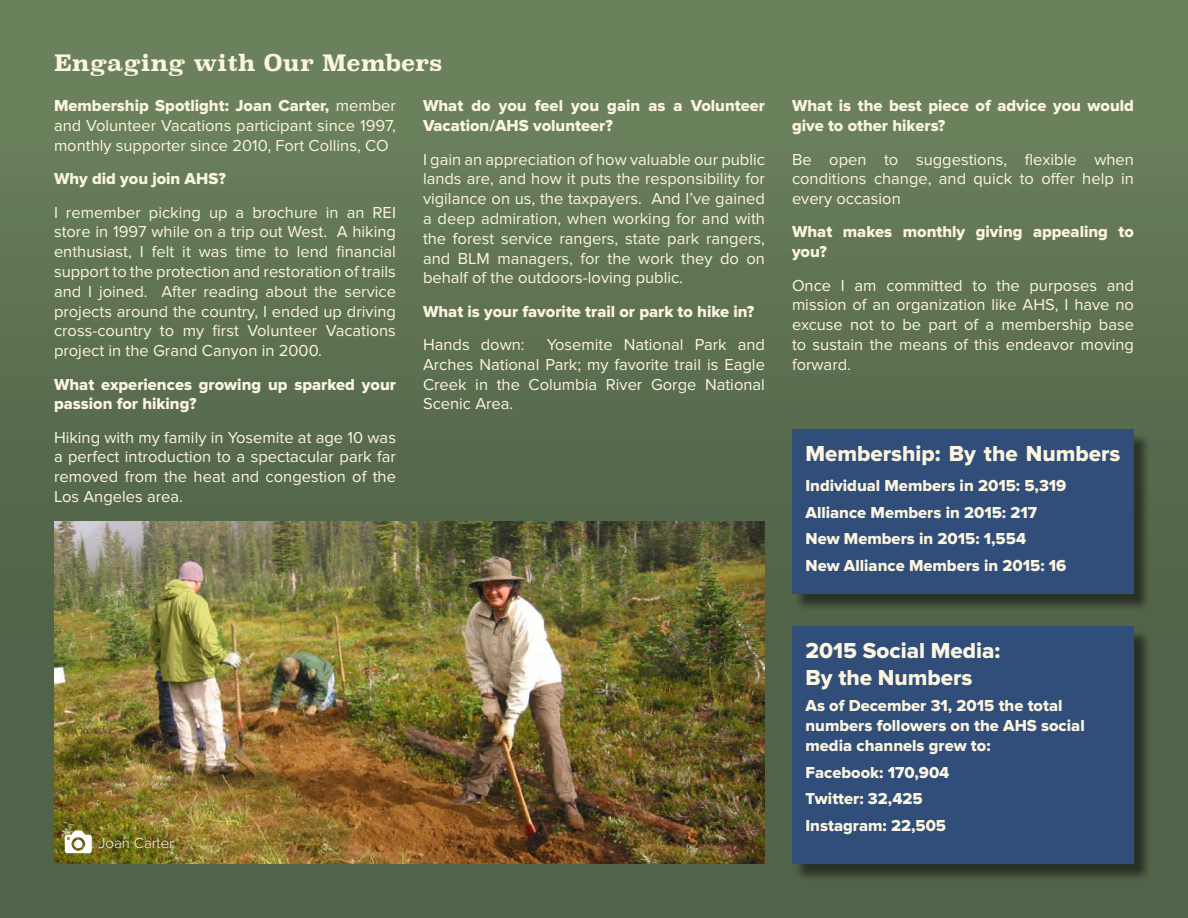
<style>
.page{position:relative;width:1188px;height:918px;background:#fff}
.page>*{position:absolute;margin:0;border:0;box-sizing:border-box;transform-origin:0 0}
.t1{font:22.5px/27px "Proxima Nova Extrabld";color:#fcf5e1}
.t2{font:700 22.5px "Superclarendon";color:#fcf5e1}
.t3{font:16.5px/19.8px "Proxima Nova";color:#fcf5e1;text-align:justify}
.t4{font:16.5px/19.8px "Proxima Nova Extrabld";color:#fcf5e1}
.t5{font:300 15px "Proxima Nova";color:#fcf5e1}
.s1{font-family:"Proxima Nova"}
</style>
<div class="page">
<div style="left:0;top:0;width:1188px;height:918px;background:linear-gradient(to bottom,#6b815b,#4a5b43)"></div>
<img style="left:54px;top:522px;width:711px;height:342px">
<svg style="left:65px;top:831px;width:22px;height:22px"></svg>
<div style="left:74px;top:840px;width:9px;height:8px;background:#fff;border-radius:50%"></div>
<div style="left:87px;top:826px;width:98px;height:34px;background:#000;opacity:.5"></div>
<div style="left:794px;top:432px;width:357px;height:179px;background:#000;opacity:.5"></div>
<div style="left:792px;top:430px;width:342px;height:164px;background:#304e79"></div>
<div style="left:794px;top:628px;width:357px;height:253px;background:#000;opacity:.5"></div>
<div style="left:792px;top:627px;width:342px;height:237px;background:#304e79"></div>
<h1 class="t2" style="left:54px;top:54px;width:390px">Engaging with Our Members</h1>
<p class="t4" style="left:54px;top:97px;width:344px">Membership Spotlight: Joan Carter, <span class="s1">member</span></p>
<p class="t3" style="left:54px;top:117px;width:343px">and Volunteer Vacations participant since 1997, monthly supporter since 2010, Fort Collins, CO</p>
<p class="t4" style="left:54px;top:170px;width:173px">Why did you join AHS?</p>
<p class="t3" style="left:54px;top:203px;width:344px">I remember picking up a brochure in an REI store in 1997 while on a trip out West. A hiking enthusiast, I felt it was time to lend financial support to the protection and restoration of trails and I joined. After reading about the service projects around the country, I ended up driving cross-country to my first Volunteer Vacations project in the Grand Canyon in 2000.</p>
<p class="t4" style="left:54px;top:375px;width:344px">What experiences growing up sparked your passion for hiking?</p>
<p class="t3" style="left:54px;top:428px;width:344px">Hiking with my family in Yosemite at age 10 was a perfect introduction to a spectacular park far removed from the heat and congestion of the Los Angeles area.</p>
<p class="t4" style="left:423px;top:97px;width:344px">What do you feel you gain as a Volunteer<br>Vacation/AHS volunteer?</p>
<p class="t3" style="left:423px;top:150px;width:344px">I gain an appreciation of how valuable our public lands are, and how it puts the responsibility for vigilance on us, the taxpayers. And I’ve gained a deep admiration, when working for and with the forest service rangers, state park rangers, and BLM managers, for the work they do on behalf of the outdoors-loving public.</p>
<p class="t4" style="left:423px;top:302px;width:333px">What is your favorite trail or park to hike in?</p>
<p class="t3" style="left:423px;top:335px;width:103px">Hands down:</p>
<p class="t3" style="left:423px;top:335px;width:343px;text-indent:124px">Yosemite National Park and Arches National Park; my favorite trail is Eagle Creek in the Columbia River Gorge National Scenic Area.</p>
<p class="t4" style="left:792px;top:97px;width:344px">What is the best piece of advice you would give to other hikers?</p>
<p class="t3" style="left:792px;top:150px;width:344px">Be open to suggestions, flexible when conditions change, and quick to offer help in every occasion</p>
<p class="t4" style="left:792px;top:223px;width:344px">What makes monthly giving appealing to you?</p>
<p class="t3" style="left:792px;top:276px;width:344px">Once I am committed to the purposes and mission of an organization like AHS, I have no excuse not to be part of a membership base to sustain the means of this endeavor moving forward.</p>
<h1 class="t1" style="left:806px;top:441px;width:316px">Membership: By the Numbers</h1>
<p class="t4" style="left:806px;top:473px;width:262px;line-height:26.5px">Individual Members in 2015: 5,319<br>Alliance Members in 2015: 217<br>New Members in 2015: 1,554<br>New Alliance Members in 2015: 16</p>
<p class="t5" style="left:99px;top:837px;width:77px">Joan Carter</p>
<h1 class="t1" style="left:806px;top:638px;width:196px">2015 Social Media:<br>By the Numbers</h1>
<p class="t4" style="left:806px;top:697px;width:281px">As of December 31, 2015 the total numbers followers on the AHS social media channels grew to:</p>
<p class="t4" style="left:806px;top:760px;width:145px;line-height:26.5px">Facebook: 170,904<br>Twitter: 32,425<br>Instagram: 22,505</p>
</div>
